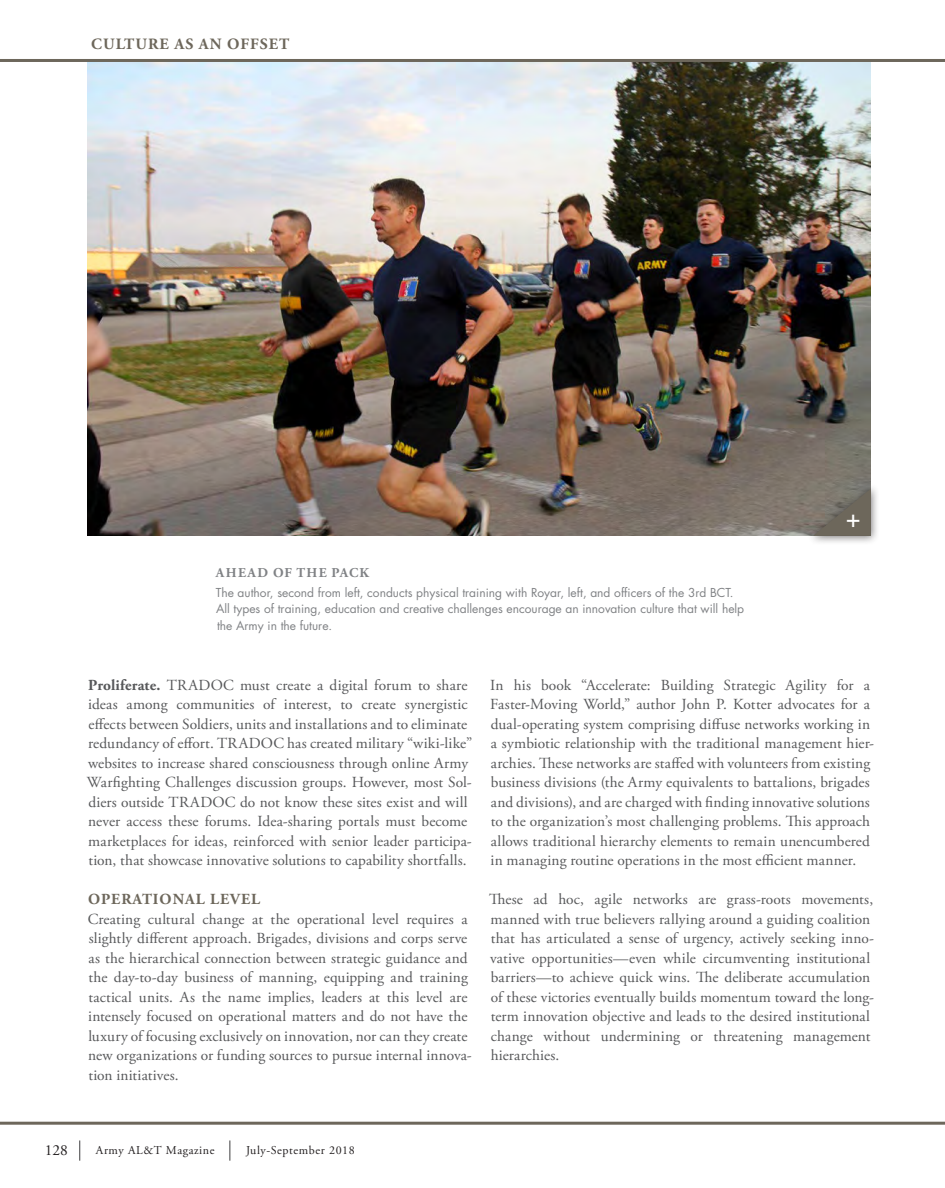
<style>
.page{position:relative;width:945px;height:1188px;background:#fff}
.page>*{position:absolute;margin:0;border:0;box-sizing:border-box;transform-origin:0 0}
.t1{font:700 15.75px "Adobe Garamond Pro";letter-spacing:.065em;color:#6d675b}
.Text{font:15.3px/19.5px "Adobe Garamond Pro";letter-spacing:.005em;color:#57585a}
.t2{font:700 15.3px "Adobe Garamond Pro";letter-spacing:.065em;color:#6d675b}
.t3{font:15.3px "Adobe Garamond Pro";color:#231f20}
.t4{font:700 13.5px "Adobe Garamond Pro";letter-spacing:.095em;color:#808285}
.Photo_Caption_Text{font:12px/16.5px "Futura";color:#808285}
.t5{font:12px "Adobe Garamond Pro";letter-spacing:.05em;color:#231f20}
.s1{font-weight:700}
</style>
<div class="page">
<img style="left:88px;top:62px;width:783px;height:474px">
<div style="left:807px;top:483px;width:73px;height:62px;background:#231f20;opacity:.6"></div>
<svg style="left:79px;top:1140px;width:1px;height:21px"></svg>
<svg style="left:230px;top:1140px;width:1px;height:21px"></svg>
<hr style="left:0;top:59px;width:945px;height:3px;background:#6d675b">
<hr style="left:0;top:1122px;width:945px;height:3px;background:#6d675b">
<svg style="left:813px;top:489px;width:58px;height:47px;background:#736d63"></svg>
<p class="t1" style="left:91px;top:35px;width:200px">CULTURE AS AN OFFSET</p>
<p class="t4" style="left:216px;top:565px;width:155px">AHEAD OF THE PACK</p>
<p class="Photo_Caption_Text" style="left:216px;top:584px;width:530px">The author, second from left, conducts physical training with Royar, left, and officers of the 3rd BCT.<br>All types of training, education and creative challenges encourage an innovation culture that will help the Army in the future.</p>
<p class="Text" style="left:87px;top:676px;width:387px"><span class="s1">Proliferate.</span> TRADOC must create a digital forum to share ideas among communities of interest, to create synergistic effects between Soldiers, units and installations and to eliminate redundancy of effort. TRADOC has created military “wiki-like” websites to increase shared consciousness through online Army Warfighting Challenges discussion groups. However, most Sol&shy;diers outside TRADOC do not know these sites exist and will never access these forums. Idea-sharing portals must become marketplaces for ideas, reinforced with senior leader participa&shy;tion, that showcase innovative solutions to capability shortfalls.</p>
<p class="t2" style="left:88px;top:891px;width:173px">OPERATIONAL LEVEL</p>
<p class="Text" style="left:88px;top:910px;width:386px">Creating cultural change at the operational level requires a slightly different approach. Brigades, divisions and corps serve as the hierarchical connection between strategic guidance and the day-to-day business of manning, equipping and training tactical units. As the name implies, leaders at this level are intensely focused on operational matters and do not have the luxury of focusing exclusively on innovation, nor can they create new organizations or funding sources to pursue internal innova&shy;tion initiatives.</p>
<p class="Text" style="left:490px;top:676px;width:385px">In his book “Accelerate: Building Strategic Agility for a Faster-Moving World,” author John P. Kotter advocates for a dual-operating system comprising diffuse networks working in a symbiotic relationship with the traditional management hier&shy;archies. These networks are staffed with volunteers from existing business divisions (the Army equivalents to battalions, brigades and divisions), and are charged with finding innovative solutions to the organization’s most challenging problems. This approach allows traditional hierarchy elements to remain unencumbered in managing routine operations in the most efficient manner.</p>
<p class="Text" style="left:489px;top:890px;width:387px">These ad hoc, agile networks are grass-roots movements, manned with true believers rallying around a guiding coalition that has articulated a sense of urgency, actively seeking inno&shy;vative opportunities—even while circumventing institutional barriers—to achieve quick wins. The deliberate accumulation of these victories eventually builds momentum toward the long&shy;term innovation objective and leads to the desired institutional change without undermining or threatening management hierarchies.</p>
<p class="t3" style="left:45px;top:1141px;width:25px">128</p>
<p class="t5" style="left:96px;top:1143px;width:120px">Army AL&amp;T Magazine</p>
<p class="t5" style="left:246px;top:1143px;width:110px">July-September 2018</p>
</div>
